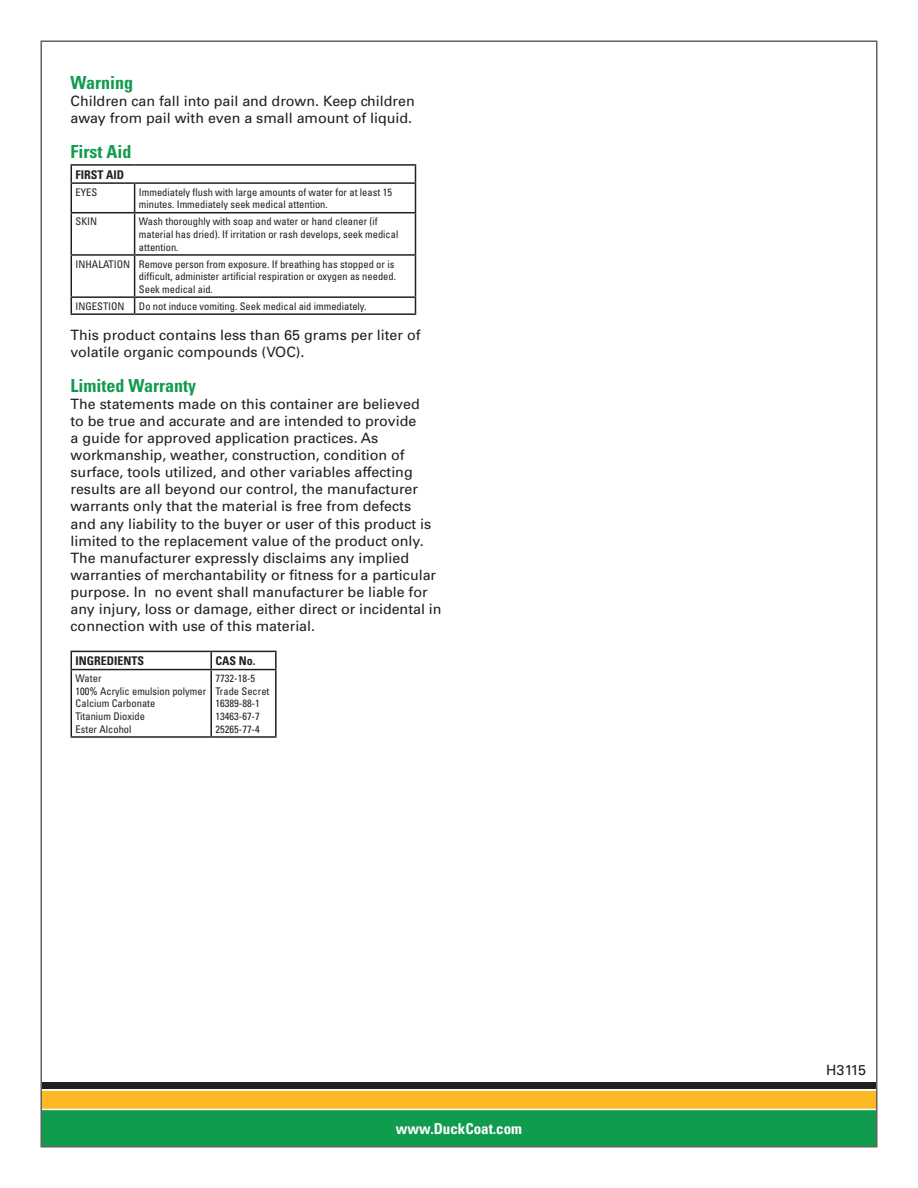
<style>
.page{position:relative;width:918px;height:1188px;background:#fff}
.page>*{position:absolute;margin:0;border:0;box-sizing:border-box;transform-origin:0 0}
.Small_Head{font:700 condensed 18px "Univers";color:#119b4f}
.t1{font:700 condensed 15px "Univers";color:#fff}
.Small_Head-2{font:14.25px/17.1px "Univers";color:#231f20}
.t2{font:700 condensed 12px "Univers";color:#231f20}
.t3{font:condensed 10.5px/12.6px "Univers";color:#231f20}
</style>
<div class="page">
<div style="left:42px;top:1110px;width:834px;height:36px;background:#119b4f"></div>
<div style="left:42px;top:1082px;width:834px;height:7px;background:#231f20"></div>
<svg style="left:43px;top:1089px;width:835px;height:22px;background:#f3c147"></svg>
<hr style="left:71px;top:164px;width:64px;height:2px;background:#231f20">
<hr style="left:135px;top:164px;width:281px;height:2px;background:#231f20">
<hr style="left:71px;top:182px;width:64px;height:2px;background:#231f20">
<svg style="left:71px;top:166px;width:1px;height:46px"></svg>
<hr style="left:135px;top:182px;width:281px;height:2px;background:#231f20">
<svg style="left:134px;top:184px;width:1px;height:28px"></svg>
<svg style="left:415px;top:166px;width:1px;height:46px"></svg>
<hr style="left:71px;top:212px;width:64px;height:1px;background:#231f20">
<hr style="left:71px;top:213px;width:1px;height:41px;background:#231f20">
<hr style="left:135px;top:212px;width:281px;height:1px;background:#231f20">
<hr style="left:134px;top:213px;width:1px;height:41px;background:#231f20">
<hr style="left:415px;top:213px;width:1px;height:41px;background:#231f20">
<hr style="left:71px;top:254px;width:64px;height:2px;background:#231f20">
<hr style="left:71px;top:256px;width:1px;height:40px;background:#231f20">
<hr style="left:135px;top:254px;width:281px;height:2px;background:#231f20">
<hr style="left:134px;top:256px;width:1px;height:40px;background:#231f20">
<hr style="left:415px;top:256px;width:1px;height:40px;background:#231f20">
<hr style="left:71px;top:296px;width:64px;height:2px;background:#231f20">
<svg style="left:71px;top:298px;width:1px;height:15px"></svg>
<hr style="left:135px;top:296px;width:281px;height:2px;background:#231f20">
<svg style="left:134px;top:298px;width:1px;height:15px"></svg>
<svg style="left:415px;top:298px;width:1px;height:15px"></svg>
<hr style="left:71px;top:313px;width:64px;height:2px;background:#231f20">
<hr style="left:135px;top:313px;width:281px;height:2px;background:#231f20">
<hr style="left:71px;top:651px;width:140px;height:1px;background:#231f20">
<svg style="left:71px;top:652px;width:1px;height:17px"></svg>
<hr style="left:211px;top:651px;width:66px;height:1px;background:#231f20">
<svg style="left:210px;top:652px;width:2px;height:17px"></svg>
<svg style="left:275px;top:652px;width:2px;height:17px"></svg>
<hr style="left:71px;top:669px;width:140px;height:1px;background:#231f20">
<hr style="left:71px;top:670px;width:1px;height:66px;background:#231f20">
<hr style="left:211px;top:669px;width:66px;height:1px;background:#231f20">
<hr style="left:210px;top:670px;width:2px;height:66px;background:#231f20">
<hr style="left:275px;top:670px;width:2px;height:66px;background:#231f20">
<hr style="left:71px;top:736px;width:140px;height:2px;background:#231f20">
<hr style="left:211px;top:736px;width:66px;height:2px;background:#231f20">
<p class="Small_Head" style="left:71px;top:71px;width:64px">Warning</p>
<p class="Small_Head-2" style="left:71px;top:92px;width:346px">Children can fall into pail and drown. Keep children away from pail with even a small amount of liquid.</p>
<p class="Small_Head" style="left:71px;top:141px;width:62px">First Aid</p>
<p class="t2" style="left:76px;top:167px;width:50px">FIRST AID</p>
<p class="t3" style="left:76px;top:186px;width:23px">EYES</p>
<p class="t3" style="left:139px;top:186px;width:255px">Immediately flush with large amounts of water for at least 15 minutes. Immediately seek medical attention.</p>
<p class="t3" style="left:76px;top:215px;width:23px">SKIN</p>
<p class="t3" style="left:139px;top:215px;width:261px">Wash thoroughly with soap and water or hand cleaner (if material has dried). If irritation or rash develops, seek medical attention.</p>
<p class="t3" style="left:76px;top:257px;width:56px">INHALATION</p>
<p class="t3" style="left:139px;top:257px;width:259px">Remove person from exposure. If breathing has stopped or is difficult, administer artificial respiration or oxygen as needed.<br>Seek medical aid.</p>
<p class="t3" style="left:76px;top:300px;width:51px">INGESTION</p>
<p class="t3" style="left:139px;top:300px;width:229px">Do not induce vomiting. Seek medical aid immediately.</p>
<p class="Small_Head-2" style="left:71px;top:326px;width:351px">This product contains less than 65 grams per liter of volatile organic compounds (VOC).</p>
<p class="Small_Head" style="left:71px;top:374px;width:127px">Limited Warranty</p>
<p class="Small_Head-2" style="left:71px;top:395px;width:373px">The statements made on this container are believed<br>to be true and accurate and are intended to provide<br>a guide for approved application practices. As workmanship, weather, construction, condition of surface, tools utilized, and other variables affecting results are all beyond our control, the manufacturer warrants only that the material is free from defects<br>and any liability to the buyer or user of this product is limited to the replacement value of the product only.<br>The manufacturer expressly disclaims any implied warranties of merchantability or fitness for a particular purpose. In no event shall manufacturer be liable for any injury, loss or damage, either direct or incidental in connection with use of this material.</p>
<p class="t2" style="left:76px;top:654px;width:70px">INGREDIENTS</p>
<p class="t2" style="left:216px;top:654px;width:42px">CAS No.</p>
<p class="t3" style="left:76px;top:672px;width:132px">Water<br>100% Acrylic emulsion polymer<br>Calcium Carbonate<br>Titanium Dioxide<br>Ester Alcohol</p>
<p class="t3" style="left:216px;top:672px;width:55px">7732-18-5<br>Trade Secret<br>16389-88-1<br>13463-67-7<br>25265-77-4</p>
<p class="t1" style="left:396px;top:1119px;width:128px">www.DuckCoat.com</p>
<p class="Small_Head-2" style="left:826px;top:1061px;width:41px">H3115</p>
</div>
